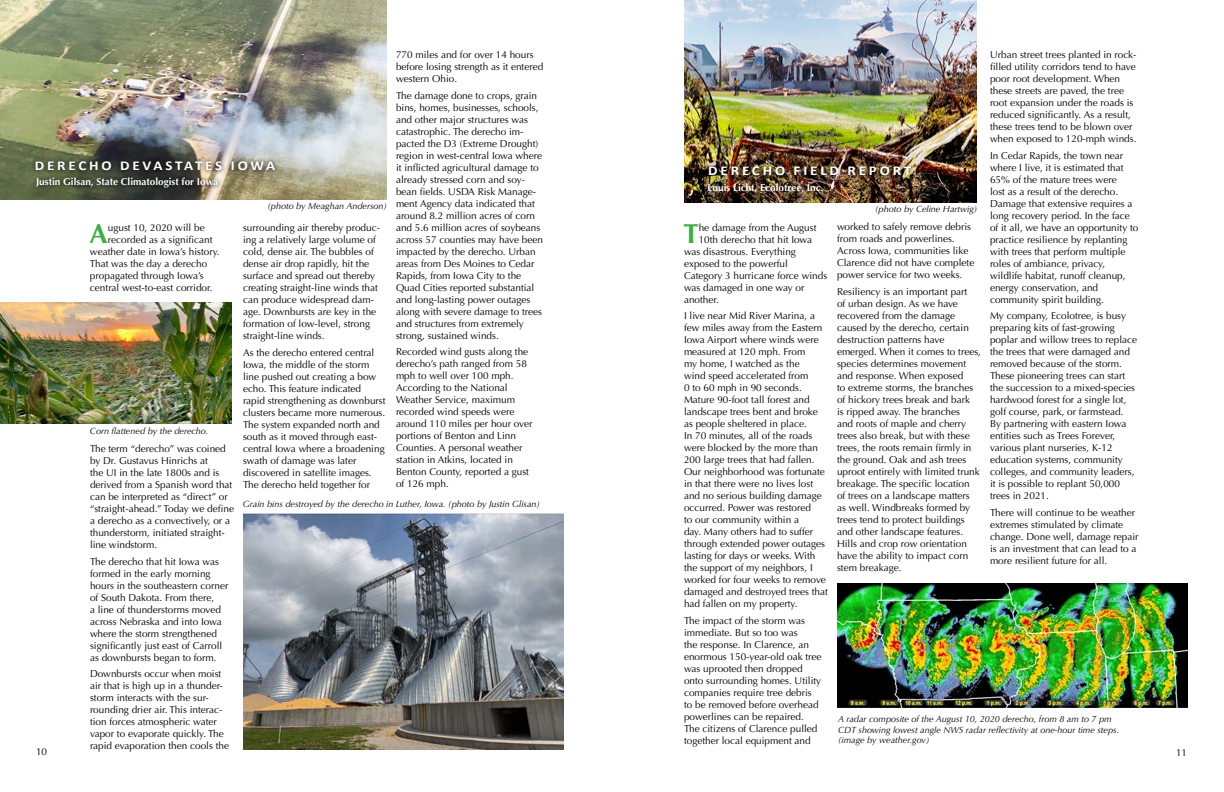
<style>
.page{position:relative;width:1224px;height:792px;background:#fff}
.page>*{position:absolute;margin:0;border:0;box-sizing:border-box;transform-origin:0 0}
.t1{font:700 27.5px "Optima";color:#41ad49}
.t2{font:700 13.5px "Calibri";letter-spacing:.19em;color:#fff;scale:1.11 1}
.t3{font:10px/12px "Optima";color:#000}
.t4{font:700 10px "Optima";color:#fff}
.t5{font:italic 9px/10.8px "Optima";color:#000}
</style>
<div class="page">
<img style="left:0;top:0;width:386px;height:200px">
<div style="left:32px;top:157px;width:248px;height:18px;background:#000;opacity:.85"></div>
<img style="left:837px;top:583px;width:351px;height:124px">
<img style="left:243px;top:514px;width:321px;height:236px">
<img style="left:0;top:302px;width:232px;height:121px">
<img style="left:684px;top:0;width:292px;height:202px">
<div style="left:704px;top:161px;width:213px;height:20px;background:#000;opacity:.75"></div>
<div style="left:32px;top:173px;width:190px;height:19px;background:#000;opacity:.81"></div>
<div style="left:710px;top:186px;width:125px;height:20px;background:#000;opacity:.75"></div>
<p class="t3" style="left:396px;top:49px;width:149px">770 miles and for over 14 hours before losing strength as it entered western Ohio.</p>
<p class="t3" style="left:396px;top:89px;width:149px">The damage done to crops, grain bins, homes, businesses, schools, and other major structures was catastrophic. The derecho im&shy;pacted the D3 (Extreme Drought) region in west-central Iowa where it inflicted agricultural damage to already stressed corn and soy&shy;bean fields. USDA Risk Manage&shy;ment Agency data indicated that around 8.2 million acres of corn and 5.6 million acres of soybeans across 57 counties may have been impacted by the derecho. Urban areas from Des Moines to Cedar<br>Rapids, from Iowa City to the<br>Quad Cities reported substantial and long-lasting power outages along with severe damage to trees and structures from extremely strong, sustained winds.</p>
<p class="t3" style="left:396px;top:346px;width:138px">Recorded wind gusts along the derecho’s path ranged from 58 mph to well over 100 mph.<br>According to the National<br>Weather Service, maximum recorded wind speeds were around 110 miles per hour over portions of Benton and Linn<br>Counties. A personal weather station in Atkins, located in<br>Benton County, reported a gust of 126 mph.</p>
<p class="t3" style="left:990px;top:49px;width:148px">Urban street trees planted in rock&shy;filled utility corridors tend to have poor root development. When these streets are paved, the tree root expansion under the roads is reduced significantly. As a result, these trees tend to be blown over when exposed to 120-mph winds.</p>
<p class="t3" style="left:990px;top:149px;width:150px">In Cedar Rapids, the town near where I live, it is estimated that<br>65% of the mature trees were<br>lost as a result of the derecho.<br>Damage that extensive requires a long recovery period. In the face of it all, we have an opportunity to practice resilience by replanting with trees that perform multiple roles of ambiance, privacy, wildlife habitat, runoff cleanup, energy conservation, and community spirit building.</p>
<p class="t3" style="left:990px;top:310px;width:149px">My company, Ecolotree, is busy preparing kits of fast-growing poplar and willow trees to replace the trees that were damaged and removed because of the storm.<br>These pioneering trees can start the succession to a mixed-species hardwood forest for a single lot, golf course, park, or farmstead.<br>By partnering with eastern Iowa entities such as Trees Forever, various plant nurseries, K-12 education systems, community colleges, and community leaders, it is possible to replant 50,000 trees in 2021.</p>
<p class="t3" style="left:990px;top:506px;width:150px">There will continue to be weather extremes stimulated by climate change. Done well, damage repair is an investment that can lead to a more resilient future for all.</p>
<h2 class="t2" style="left:35px;top:157px;width:218px">DERECHO DEVASTATES IOWA</h2>
<h2 class="t2" style="left:708px;top:162px;width:184px">DERECHO FIELD REPORT</h2>
<p class="t4" style="left:36px;top:176px;width:184px">Justin Gilsan, State Climatologist for Iowa</p>
<p class="t4" style="left:708px;top:182px;width:117px">Louis Licht, Ecolotree, Inc.</p>
<p class="t5" style="left:267px;top:201px;width:121px">(photo by Meaghan Anderson)</p>
<p class="t5" style="left:875px;top:203px;width:104px">(photo by Celine Hartwig)</p>
<p class="t3" style="left:837px;top:221px;width:139px">worked to safely remove debris from roads and powerlines.<br>Across Iowa, communities like<br>Clarence did not have complete power service for two weeks.</p>
<p class="t3" style="left:837px;top:285px;width:146px">Resiliency is an important part<br>of urban design. As we have recovered from the damage caused by the derecho, certain destruction patterns have emerged. When it comes to trees, species determines movement and response. When exposed<br>to extreme storms, the branches of hickory trees break and bark<br>is ripped away. The branches<br>and roots of maple and cherry trees also break, but with these trees, the roots remain firmly in the ground. Oak and ash trees uproot entirely with limited trunk breakage. The specific location<br>of trees on a landscape matters as well. Windbreaks formed by trees tend to protect buildings and other landscape features.<br>Hills and crop row orientation have the ability to impact corn stem breakage.</p>
<h1 class="t1" style="left:683px;top:217px;width:17px">T</h1>
<p class="t3" style="left:699px;top:221px;width:119px">he damage from the August</p>
<p class="t3" style="left:243px;top:222px;width:139px">surrounding air thereby produc&shy;ing a relatively large volume of cold, dense air. The bubbles of dense air drop rapidly, hit the surface and spread out thereby creating straight-line winds that can produce widespread dam&shy;age. Downbursts are key in the formation of low-level, strong straight-line winds.</p>
<p class="t3" style="left:243px;top:346px;width:144px">As the derecho entered central<br>Iowa, the middle of the storm line pushed out creating a bow echo. This feature indicated rapid strengthening as downburst clusters became more numerous.<br>The system expanded north and south as it moved through east&shy;central Iowa where a broadening swath of damage was later discovered in satellite images.<br>The derecho held together for</p>
<h1 class="t1" style="left:90px;top:218px;width:20px">A</h1>
<p class="t3" style="left:108px;top:222px;width:98px">ugust 10, 2020 will be</p>
<p class="t3" style="left:699px;top:233px;width:115px">10th derecho that hit Iowa</p>
<p class="t3" style="left:684px;top:245px;width:113px">was disastrous. Everything</p>
<p class="t3" style="left:684px;top:257px;width:105px">exposed to the powerful</p>
<p class="t3" style="left:684px;top:269px;width:145px">Category 3 hurricane force winds</p>
<p class="t3" style="left:684px;top:281px;width:122px">was damaged in one way or</p>
<p class="t3" style="left:684px;top:293px;width:36px">another.</p>
<p class="t3" style="left:684px;top:310px;width:145px">I live near Mid River Marina, a few miles away from the Eastern<br>Iowa Airport where winds were measured at 120 mph. From<br>my home, I watched as the<br>wind speed accelerated from<br>0 to 60 mph in 90 seconds.<br>Mature 90-foot tall forest and landscape trees bent and broke as people sheltered in place.<br>In 70 minutes, all of the roads were blocked by the more than<br>200 large trees that had fallen.<br>Our neighborhood was fortunate in that there were no lives lost and no serious building damage occurred. Power was restored<br>to our community within a<br>day. Many others had to suffer through extended power outages lasting for days or weeks. With the support of my neighbors, I worked for four weeks to remove damaged and destroyed trees that had fallen on my property.</p>
<p class="t3" style="left:684px;top:614px;width:139px">The impact of the storm was immediate. But so too was<br>the response. In Clarence, an enormous 150-year-old oak tree was uprooted then dropped onto surrounding homes. Utility companies require tree debris to be removed before overhead powerlines can be repaired.<br>The citizens of Clarence pulled together local equipment and</p>
<p class="t3" style="left:108px;top:234px;width:106px">recorded as a significant</p>
<p class="t3" style="left:90px;top:246px;width:131px">weather date in Iowa’s history.</p>
<p class="t3" style="left:90px;top:258px;width:119px">That was the day a derecho</p>
<p class="t3" style="left:90px;top:270px;width:115px">propagated through Iowa’s</p>
<p class="t3" style="left:90px;top:282px;width:124px">central west-to-east corridor.</p>
<p class="t5" style="left:90px;top:425px;width:120px">Corn flattened by the derecho.</p>
<p class="t3" style="left:90px;top:443px;width:145px">The term “derecho” was coined by Dr. Gustavus Hinrichs at<br>the UI in the late 1800s and is derived from a Spanish word that can be interpreted as “direct” or “straight-ahead.” Today we define a derecho as a convectively, or a thunderstorm, initiated straight&shy;line windstorm.</p>
<p class="t3" style="left:90px;top:555px;width:140px">The derecho that hit Iowa was formed in the early morning hours in the southeastern corner of South Dakota. From there,<br>a line of thunderstorms moved across Nebraska and into Iowa where the storm strengthened significantly just east of Carroll as downbursts began to form.</p>
<p class="t3" style="left:90px;top:668px;width:141px">Downbursts occur when moist air that is high up in a thunder&shy;storm interacts with the sur&shy;rounding drier air. This interac&shy;tion forces atmospheric water vapor to evaporate quickly. The rapid evaporation then cools the</p>
<p class="t5" style="left:243px;top:499px;width:299px">Grain bins destroyed by the derecho in Luther, Iowa. (photo by Justin Glisan)</p>
<p class="t5" style="left:838px;top:713px;width:283px">A radar composite of the August 10, 2020 derecho, from 8 am to 7 pm<br>CDT showing lowest angle NWS radar reflectivity at one-hour time steps. (image by weather.gov)</p>
<p class="t3" style="left:36px;top:745px;width:13px">10</p>
<p class="t3" style="left:1176px;top:746px;width:13px">11</p>
</div>
